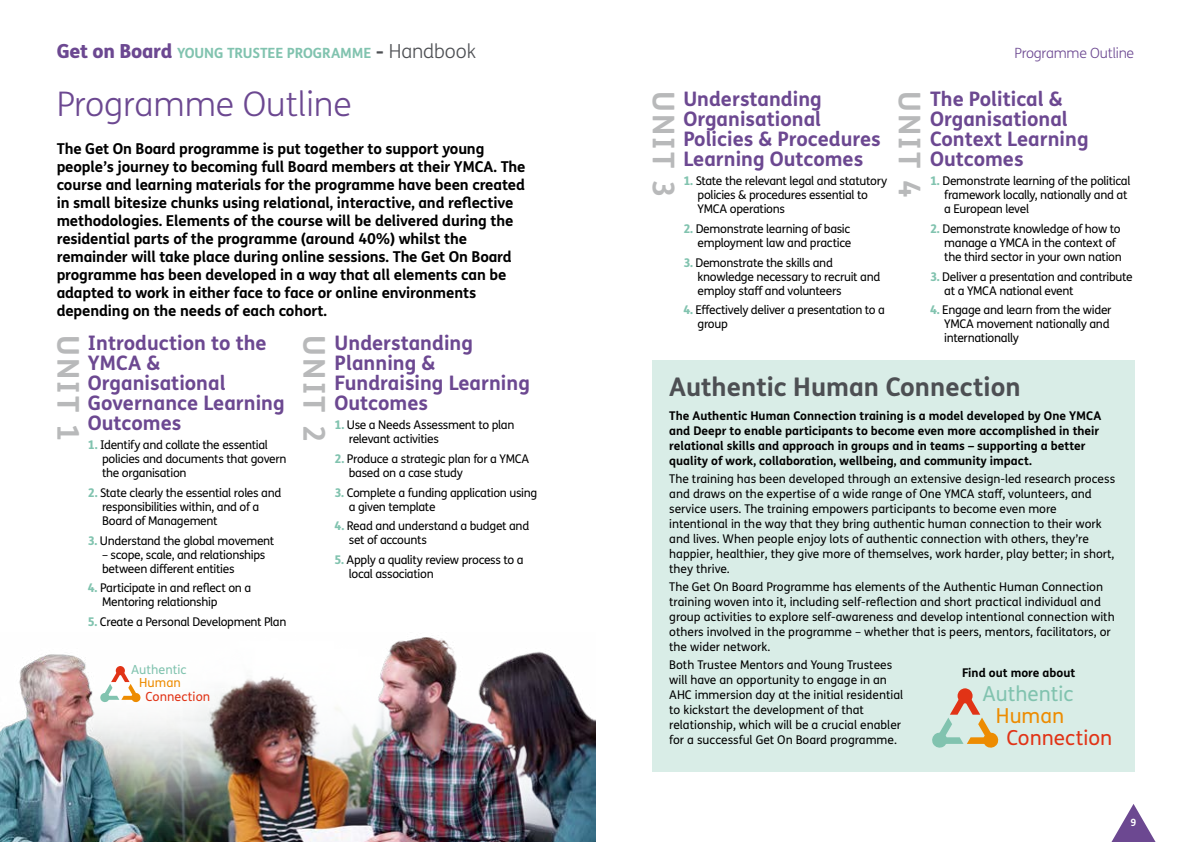
<style>
.page{position:relative;width:1191px;height:842px;background:#fff}
.page>*{position:absolute;margin:0;border:0;box-sizing:border-box;transform-origin:0 0}
.t1{font:300 33.8px "FS Me Pro";color:#6c4891}
.t2{font:700 30px "FS Me Pro";letter-spacing:.075em;color:#b8b9ba}
.t3{font:700 25.7px "FS Me Pro";color:#4d4f53}
.t4{font:20.7px "FS Me Pro";color:#e13316}
.t5{font:20.7px "FS Me Pro";color:#81c3af}
.t6{font:20.7px "FS Me Pro";color:#ed8c01}
.t7{font:700 20px/20px "FS Me Pro";color:#6c4891}
.t8{font:700 15px/18px "FS Me Pro";letter-spacing:-.01em;color:#000}
.t9{font:700 14.1px "FS Me Pro";letter-spacing:-.01em;color:#81c3af}
.t10{font:300 14.1px "FS Me Pro";letter-spacing:-.02em;color:#6c4891}
.t11{font:12.6px "FS Me Pro";letter-spacing:.005em;color:#e13316}
.t12{font:12.6px "FS Me Pro";letter-spacing:.005em;color:#81c3af}
.t13{font:12.6px "FS Me Pro";letter-spacing:.005em;color:#ed8c01}
.t14{font:12px/14px "FS Me Pro";letter-spacing:-.02em;color:#000}
.t15{font:12px/15px "FS Me Pro";color:#000}
.t16{font:700 12px/15px "FS Me Pro";color:#000}
.t17{font:700 10px "FS Me Pro";color:#fff}
.s1{font-weight:800;font-size:19.4px;color:#6c4891}
.s2{font-size:19.4px;color:#4d4f53}
.s3{font-weight:300;font-size:19.4px;color:#4d4f53}
.s4{font-weight:800;color:#81c3af}
</style>
<div class="page">
<div style="left:652px;top:360px;width:482px;height:411px;background:#d9ede7"></div>
<img style="left:0;top:637px;width:595px;height:205px">
<svg style="left:100px;top:666px;width:41px;height:37px"></svg>
<svg style="left:932px;top:688px;width:67px;height:60px"></svg>
<svg style="left:1111px;top:804px;width:44px;height:38px"></svg>
<p class="t9" style="left:57px;top:43px;width:421px"><span class="s1">Get on Board</span> YOUNG TRUSTEE PROGRAMME <span class="s2">-</span> <span class="s3">Handbook</span></p>
<h1 class="t1" style="left:57px;top:81px;width:297px">Programme Outline</h1>
<p class="t8" style="left:57px;top:139px;width:470px">The Get On Board programme is put together to support young people’s journey to becoming full Board members at their YMCA. The course and learning materials for the programme have been created in small bitesize chunks using relational, interactive, and reflective methodologies. Elements of the course will be delivered during the residential parts of the programme (around 40%) whilst the remainder will take place during online sessions. The Get On Board programme has been developed in a way that all elements can be adapted to work in either face to face or online environments depending on the needs of each cohort.</p>
<h2 class="t2" style="left:91px;top:334px;width:109px;rotate:90deg">UNIT 1</h2>
<h2 class="t2" style="left:337px;top:335px;width:109px;rotate:90deg">UNIT 2</h2>
<h3 class="t7" style="left:88px;top:331px;width:198px">Introduction to the<br>YMCA &amp;<br>Organisational<br>Governance Learning<br>Outcomes</h3>
<p class="t14" style="left:102px;top:438px;width:186px;text-indent:-14px"><span class="s4">1.</span> Identify and collate the essential policies and documents that govern the organisation</p>
<p class="t14" style="left:102px;top:485px;width:181px;text-indent:-14px"><span class="s4">2.</span> State clearly the essential roles and responsibilities within, and of a<br>Board of Management</p>
<p class="t14" style="left:88px;top:533px;width:188px"><span class="s4">3.</span> Understand the global movement</p>
<p class="t14" style="left:102px;top:547px;width:165px">– scope, scale, and relationships between different entities</p>
<p class="t14" style="left:102px;top:581px;width:151px;text-indent:-14px"><span class="s4">4.</span> Participate in and reflect on a<br>Mentoring relationship</p>
<p class="t14" style="left:88px;top:614px;width:200px"><span class="s4">5.</span> Create a Personal Development Plan</p>
<h3 class="t7" style="left:334px;top:331px;width:197px">Understanding<br>Planning &amp;<br>Fundraising Learning<br>Outcomes</h3>
<p class="t14" style="left:349px;top:418px;width:167px;text-indent:-14px"><span class="s4">1.</span> Use a Needs Assessment to plan relevant activities</p>
<p class="t14" style="left:349px;top:451px;width:182px;text-indent:-14px"><span class="s4">2.</span> Produce a strategic plan for a YMCA based on a case study</p>
<p class="t14" style="left:349px;top:485px;width:190px;text-indent:-14px"><span class="s4">3.</span> Complete a funding application using a given template</p>
<p class="t14" style="left:349px;top:519px;width:182px;text-indent:-14px"><span class="s4">4.</span> Read and understand a budget and set of accounts</p>
<p class="t14" style="left:349px;top:552px;width:176px;text-indent:-14px"><span class="s4">5.</span> Apply a quality review process to a local association</p>
<p class="t12" style="left:131px;top:661px;width:57px">Authentic</p>
<p class="t11" style="left:145px;top:688px;width:66px">Connection</p>
<p class="t13" style="left:139px;top:674px;width:43px">Human</p>
<p class="t10" style="left:1014px;top:44px;width:121px">Programme Outline</p>
<h3 class="t7" style="left:683px;top:88px;width:199px">Understanding<br>Organisational<br>Policies &amp; Procedures<br>Learning Outcomes</h3>
<p class="t14" style="left:697px;top:174px;width:191px;text-indent:-14px"><span class="s4">1.</span> State the relevant legal and statutory policies &amp; procedures essential to<br>YMCA operations</p>
<p class="t14" style="left:683px;top:222px;width:169px;text-align:right"><span class="s4">2.</span> Demonstrate learning of basic employment law and practice</p>
<p class="t14" style="left:697px;top:255px;width:184px;text-indent:-14px"><span class="s4">3.</span> Demonstrate the skills and knowledge necessary to recruit and employ staff and volunteers</p>
<p class="t14" style="left:697px;top:303px;width:189px;text-indent:-14px"><span class="s4">4.</span> Effectively deliver a presentation to a group</p>
<h2 class="t2" style="left:686px;top:91px;width:109px;rotate:90deg">UNIT 3</h2>
<h2 class="t2" style="left:932px;top:91px;width:109px;rotate:90deg">UNIT 4</h2>
<h3 class="t7" style="left:930px;top:88px;width:160px">The Political &amp;<br>Organisational<br>Context Learning<br>Outcomes</h3>
<p class="t14" style="left:944px;top:174px;width:188px;text-indent:-14px"><span class="s4">1.</span> Demonstrate learning of the political framework locally, nationally and at a European level</p>
<p class="t14" style="left:944px;top:222px;width:179px;text-indent:-14px"><span class="s4">2.</span> Demonstrate knowledge of how to manage a YMCA in the context of the third sector in your own nation</p>
<p class="t14" style="left:944px;top:269px;width:190px;text-indent:-14px"><span class="s4">3.</span> Deliver a presentation and contribute at a YMCA national event</p>
<p class="t14" style="left:944px;top:303px;width:169px;text-indent:-14px"><span class="s4">4.</span> Engage and learn from the wider<br>YMCA movement nationally and internationally</p>
<h3 class="t3" style="left:669px;top:367px;width:353px">Authentic Human Connection</h3>
<p class="t16" style="left:669px;top:408px;width:433px">The Authentic Human Connection training is a model developed by One YMCA and Deepr to enable participants to become even more accomplished in their relational skills and approach in groups and in teams – supporting a better quality of work, collaboration, wellbeing, and community impact.</p>
<p class="t15" style="left:669px;top:471px;width:447px">The training has been developed through an extensive design-led research process and draws on the expertise of a wide range of One YMCA staff, volunteers, and service users. The training empowers participants to become even more intentional in the way that they bring authentic human connection to their work and lives. When people enjoy lots of authentic connection with others, they’re happier, healthier, they give more of themselves, work harder, play better; in short, they thrive.</p>
<p class="t15" style="left:669px;top:579px;width:447px">The Get On Board Programme has elements of the Authentic Human Connection training woven into it, including self-reflection and short practical individual and group activities to explore self-awareness and develop intentional connection with others involved in the programme – whether that is peers, mentors, facilitators, or the wider network.</p>
<p class="t15" style="left:669px;top:657px;width:235px">Both Trustee Mentors and Young Trustees will have an opportunity to engage in an AHC immersion day at the initial residential to kickstart the development of that relationship, which will be a crucial enabler for a successful Get On Board programme.</p>
<p class="t16" style="left:962px;top:665px;width:115px">Find out more about</p>
<h3 class="t5" style="left:982px;top:680px;width:92px">Authentic</h3>
<h3 class="t4" style="left:1006px;top:724px;width:107px">Connection</h3>
<h3 class="t6" style="left:996px;top:702px;width:70px">Human</h3>
<p class="t17" style="left:1130px;top:815px;width:7px">9</p>
</div>
